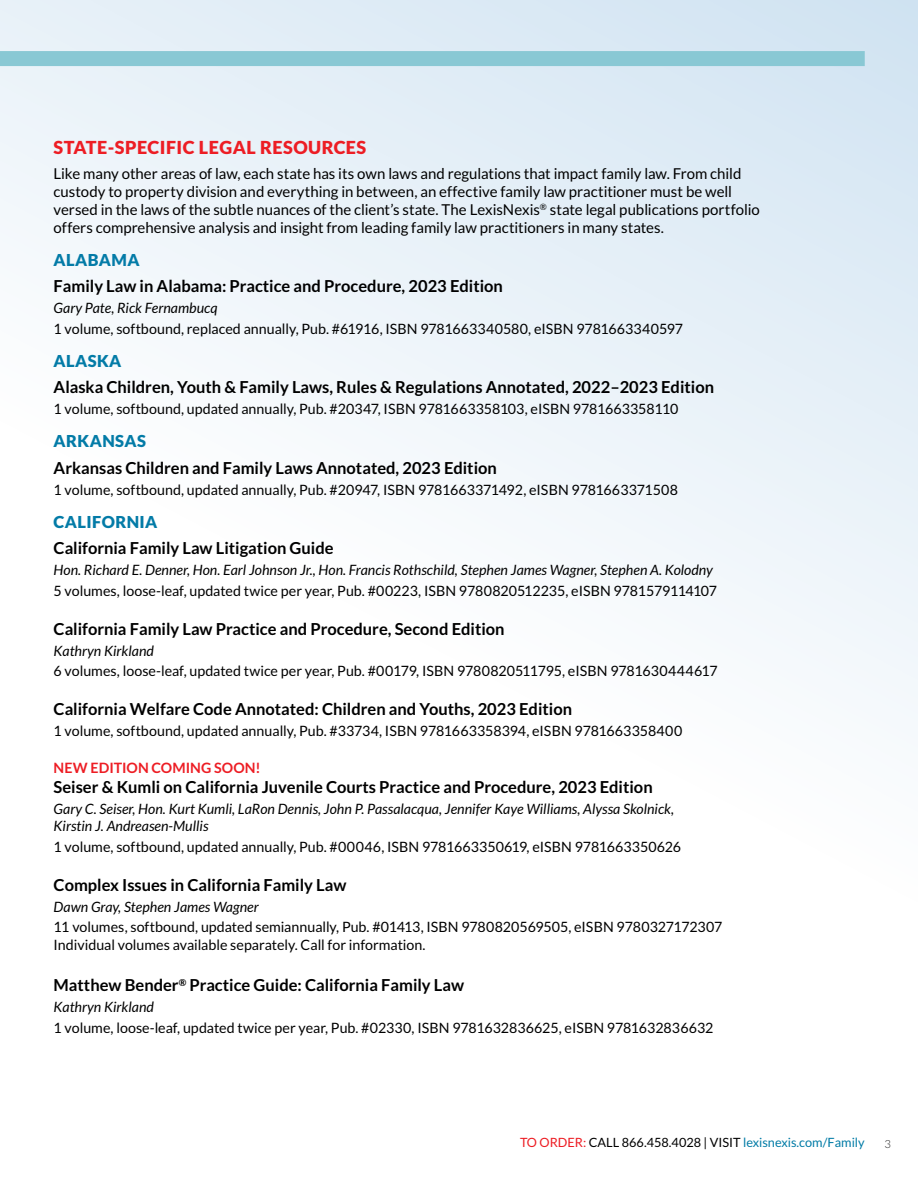
<style>
.page{position:relative;width:918px;height:1188px;background:#fff}
.page>*{position:absolute;margin:0;border:0;box-sizing:border-box;transform-origin:0 0}
.sub_section{font:900 18px "Lato";letter-spacing:.025em;color:#ed1d24}
.Elite_book_title{font:700 16.5px "Lato";color:#000}
.sub_section-2{font:900 16.5px "Lato";letter-spacing:.025em;color:#037ba7}
.isbn{font:15px/18px "Lato";color:#000}
.isbn-2{font:14.25px "Lato";color:#000}
.author{font:italic 14.25px/17.1px "Lato";color:#000}
.Elite_book_title-2{font:700 14.25px "Lato";letter-spacing:.005em;color:#ed1d24}
.t1{font:12.75px "Lato";color:#000}
.t2{font:300 11.25px "Lato";color:#292829}
.s1{color:#ed1d24}
.s2{color:#007ba6}
</style>
<div class="page">
<div style="left:0;top:0;width:918px;height:1188px;background:linear-gradient(to bottom,#e1edf6,#fff)"></div>
<div style="left:0;top:51px;width:865px;height:15px;background:#89c8d4"></div>
<p class="sub_section" style="left:54px;top:137px;width:314px">STATE-SPECIFIC LEGAL RESOURCES</p>
<p class="isbn" style="left:54px;top:164px;width:708px">Like many other areas of law, each state has its own laws and regulations that impact family law. From child custody to property division and everything in between, an effective family law practitioner must be well versed in the laws of the subtle nuances of the client’s state. The LexisNexis<sup>®</sup> state legal publications portfolio offers comprehensive analysis and insight from leading family law practitioners in many states.</p>
<p class="sub_section-2" style="left:54px;top:250px;width:87px">ALABAMA</p>
<p class="Elite_book_title" style="left:54px;top:277px;width:451px">Family Law in Alabama: Practice and Procedure, 2023 Edition</p>
<p class="author" style="left:54px;top:300px;width:165px">Gary Pate, Rick Fernambucq</p>
<p class="isbn-2" style="left:54px;top:321px;width:631px">1 volume, softbound, replaced annually, Pub. #61916, ISBN 9781663340580, eISBN 9781663340597</p>
<p class="sub_section-2" style="left:54px;top:351px;width:69px">ALASKA</p>
<p class="Elite_book_title" style="left:54px;top:378px;width:662px">Alaska Children, Youth &amp; Family Laws, Rules &amp; Regulations Annotated, 2022–2023 Edition</p>
<p class="isbn-2" style="left:54px;top:401px;width:626px">1 volume, softbound, updated annually, Pub. #20347, ISBN 9781663358103, eISBN 9781663358110</p>
<p class="sub_section-2" style="left:54px;top:432px;width:94px">ARKANSAS</p>
<p class="Elite_book_title" style="left:54px;top:458px;width:445px">Arkansas Children and Family Laws Annotated, 2023 Edition</p>
<p class="isbn-2" style="left:54px;top:481px;width:626px">1 volume, softbound, updated annually, Pub. #20947, ISBN 9781663371492, eISBN 9781663371508</p>
<p class="sub_section-2" style="left:54px;top:512px;width:105px">CALIFORNIA</p>
<p class="Elite_book_title" style="left:54px;top:539px;width:281px">California Family Law Litigation Guide</p>
<p class="author" style="left:54px;top:562px;width:661px">Hon. Richard E. Denner, Hon. Earl Johnson Jr., Hon. Francis Rothschild, Stephen James Wagner, Stephen A. Kolodny</p>
<p class="isbn-2" style="left:54px;top:583px;width:665px">5 volumes, loose-leaf, updated twice per year, Pub. #00223, ISBN 9780820512235, eISBN 9781579114107</p>
<p class="Elite_book_title" style="left:54px;top:619px;width:453px">California Family Law Practice and Procedure, Second Edition</p>
<p class="author" style="left:54px;top:642px;width:102px">Kathryn Kirkland</p>
<p class="isbn-2" style="left:54px;top:663px;width:665px">6 volumes, loose-leaf, updated twice per year, Pub. #00179, ISBN 9780820511795, eISBN 9781630444617</p>
<p class="Elite_book_title" style="left:54px;top:700px;width:520px">California Welfare Code Annotated: Children and Youths, 2023 Edition</p>
<p class="isbn-2" style="left:54px;top:723px;width:630px">1 volume, softbound, updated annually, Pub. #33734, ISBN 9781663358394, eISBN 9781663358400</p>
<p class="Elite_book_title-2" style="left:54px;top:759px;width:208px">NEW EDITION COMING SOON!</p>
<p class="Elite_book_title" style="left:54px;top:777px;width:601px">Seiser &amp; Kumli on California Juvenile Courts Practice and Procedure, 2023 Edition</p>
<p class="author" style="left:54px;top:801px;width:622px">Gary C. Seiser, Hon. Kurt Kumli, LaRon Dennis, John P. Passalacqua, Jennifer Kaye Williams, Alyssa Skolnick,<br>Kirstin J. Andreasen-Mullis</p>
<p class="isbn-2" style="left:54px;top:839px;width:629px">1 volume, softbound, updated annually, Pub. #00046, ISBN 9781663350619, eISBN 9781663350626</p>
<p class="Elite_book_title" style="left:54px;top:876px;width:294px">Complex Issues in California Family Law</p>
<p class="author" style="left:54px;top:899px;width:207px">Dawn Gray, Stephen James Wagner</p>
<p class="isbn-2" style="left:54px;top:919px;width:670px">11 volumes, softbound, updated semiannually, Pub. #01413, ISBN 9780820569505, eISBN 9780327172307</p>
<p class="isbn-2" style="left:54px;top:936px;width:374px">Individual volumes available separately. Call for information.</p>
<p class="Elite_book_title" style="left:54px;top:976px;width:412px">Matthew Bender<sup>®</sup> Practice Guide: California Family Law</p>
<p class="author" style="left:54px;top:999px;width:102px">Kathryn Kirkland</p>
<p class="isbn-2" style="left:54px;top:1019px;width:661px">1 volume, loose-leaf, updated twice per year, Pub. #02330, ISBN 9781632836625, eISBN 9781632836632</p>
<p class="t1" style="left:520px;top:1136px;width:346px"><span class="s1">TO ORDER:</span> CALL 866.458.4028 | VISIT <span class="s2">lexisnexis.com/Family</span></p>
<p class="t2" style="left:884px;top:1137px;width:8px">3</p>
</div>
